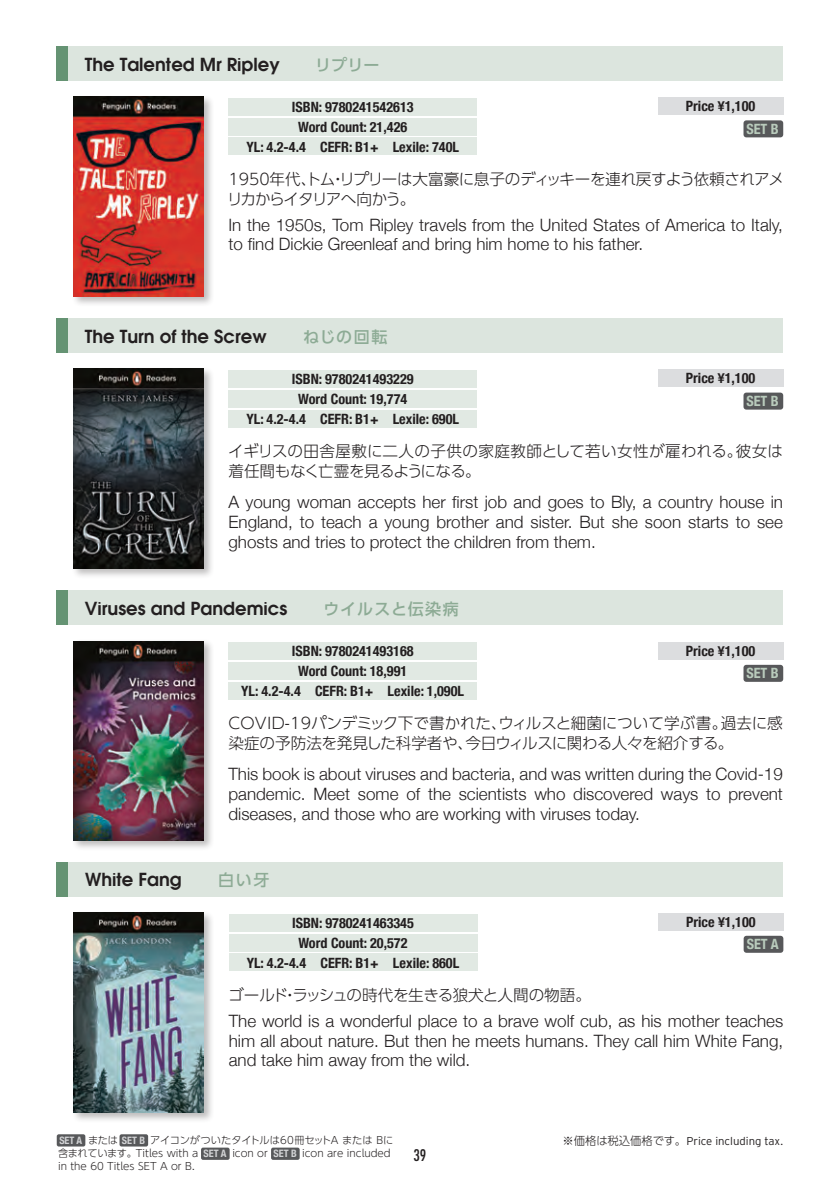
<style>
.page{position:relative;width:840px;height:1191px;background:#fff}
.page>*{position:absolute;margin:0;border:0;box-sizing:border-box;transform-origin:0 0}
.t1{font:600 18px "Avant Garde";color:#231f20}
.t2{font:300 17px/19.8px "Helvetica Neue";color:#231f20;text-align:justify}
.t3{font:500 16px "UD Shin Go Pro";letter-spacing:.06em;color:#8dab95}
.t4{font:300 15.6px/19.8px "UD Shin Go Pro";letter-spacing:-.02em;color:#231f20}
.t5{font:300 15.6px/19.8px "UD Shin Go Pro";color:#231f20}
.t6{font:500 condensed 15.6px "Futura";color:#231f20}
.t7{font:700 condensed 14.2px "Helvetica Neue";color:#231f20}
.t8{font:700 condensed 14.2px "Helvetica Neue";color:#b9cbbc}
.t9{font:300 11.4px "Interstate";color:#231f20}
.t10{font:300 10.2px "UD Shin Go Pro";color:#231f20}
.t11{font:700 condensed 10.2px "Helvetica Neue";color:#d1d2d4}
.s1{font-family:"UD Shin Go Pro";font-weight:300;font-stretch:normal;color:#231f20}
.s2{font-family:"UD Shin Go Pro"}
</style>
<div class="page">
<div style="left:56px;top:46px;width:726px;height:34px;background:#dce5de"></div>
<div style="left:56px;top:318px;width:726px;height:34px;background:#dce5de"></div>
<div style="left:56px;top:590px;width:726px;height:34px;background:#dce5de"></div>
<div style="left:56px;top:46px;width:12px;height:34px;background:#659373"></div>
<div style="left:56px;top:318px;width:12px;height:34px;background:#659373"></div>
<div style="left:56px;top:590px;width:12px;height:34px;background:#659373"></div>
<div style="left:57px;top:862px;width:725px;height:34px;background:#dce5de"></div>
<div style="left:57px;top:862px;width:11px;height:34px;background:#659373"></div>
<div style="left:71px;top:94px;width:143px;height:213px;background:#231f20;opacity:.3"></div>
<img style="left:73px;top:97px;width:130px;height:199px">
<div style="left:71px;top:366px;width:143px;height:213px;background:#231f20;opacity:.3"></div>
<img style="left:73px;top:369px;width:130px;height:199px">
<div style="left:71px;top:638px;width:143px;height:213px;background:#231f20;opacity:.3"></div>
<img style="left:73px;top:641px;width:130px;height:200px">
<div style="left:71px;top:910px;width:143px;height:213px;background:#231f20;opacity:.3"></div>
<img style="left:74px;top:912px;width:130px;height:200px">
<div style="left:57px;top:1134px;width:28px;height:12px;background:#57585a;border-radius:2px"></div>
<div style="left:201px;top:1147px;width:28px;height:12px;background:#57585a;border-radius:2px"></div>
<div style="left:271px;top:1147px;width:28px;height:12px;background:#57585a;border-radius:2px"></div>
<div style="left:119px;top:1134px;width:29px;height:12px;background:#57585a;border-radius:2px"></div>
<div style="left:743px;top:665px;width:39px;height:17px;background:#57585a;border-radius:3px"></div>
<div style="left:743px;top:392px;width:39px;height:17px;background:#57585a;border-radius:3px"></div>
<div style="left:743px;top:120px;width:39px;height:17px;background:#57585a;border-radius:3px"></div>
<div style="left:228px;top:118px;width:248px;height:17px;background:#e1e9e3"></div>
<div style="left:228px;top:390px;width:248px;height:17px;background:#e1e9e3"></div>
<div style="left:228px;top:662px;width:248px;height:17px;background:#e1e9e3"></div>
<div style="left:657px;top:98px;width:125px;height:17px;background:#dcdddf"></div>
<div style="left:657px;top:370px;width:125px;height:17px;background:#dcdddf"></div>
<div style="left:657px;top:642px;width:125px;height:17px;background:#dcdddf"></div>
<div style="left:228px;top:138px;width:248px;height:17px;background:#e1e9e3"></div>
<div style="left:228px;top:410px;width:248px;height:17px;background:#e1e9e3"></div>
<div style="left:228px;top:682px;width:248px;height:17px;background:#e1e9e3"></div>
<div style="left:228px;top:98px;width:248px;height:17px;background:#e1e9e3"></div>
<div style="left:228px;top:370px;width:248px;height:17px;background:#e1e9e3"></div>
<div style="left:228px;top:642px;width:248px;height:17px;background:#e1e9e3"></div>
<div style="left:743px;top:935px;width:40px;height:17px;background:#57585a;border-radius:3px"></div>
<div style="left:228px;top:934px;width:249px;height:17px;background:#e1e9e3"></div>
<div style="left:658px;top:913px;width:125px;height:17px;background:#dcdddf"></div>
<div style="left:228px;top:954px;width:249px;height:17px;background:#e1e9e3"></div>
<div style="left:228px;top:914px;width:249px;height:17px;background:#e1e9e3"></div>
<p class="t1" style="left:85px;top:50px;width:196px">The Talented Mr Ripley</p>
<p class="t3" style="left:315px;top:51px;width:66px">リプリー</p>
<p class="t7" style="left:291px;top:95px;width:123px">ISBN: 9780241542613</p>
<p class="t7" style="left:298px;top:115px;width:111px">Word Count: 21,426</p>
<p class="t7" style="left:246px;top:135px;width:214px">YL: 4.2-4.4 CEFR: B1+ Lexile: 740L</p>
<p class="t7" style="left:685px;top:94px;width:71px">Price ¥1,100</p>
<p class="t8" style="left:746px;top:117px;width:34px">SET B</p>
<p class="t4" style="left:227px;top:168px;width:558px">1950年代、トム・リプリーは大富豪に息子のディッキーを連れ戻すよう依頼されアメリカからイタリアへ向かう。</p>
<p class="t2" style="left:228px;top:213px;width:555px">In the 1950s, Tom Ripley travels from the United States of America to Italy, to find Dickie Greenleaf and bring him home to his father.</p>
<p class="t1" style="left:85px;top:322px;width:183px">The Turn of the Screw</p>
<p class="t3" style="left:303px;top:323px;width:86px">ねじの回転</p>
<p class="t7" style="left:291px;top:367px;width:123px">ISBN: 9780241493229</p>
<p class="t7" style="left:298px;top:387px;width:111px">Word Count: 19,774</p>
<p class="t7" style="left:246px;top:407px;width:214px">YL: 4.2-4.4 CEFR: B1+ Lexile: 690L</p>
<p class="t7" style="left:685px;top:367px;width:71px">Price ¥1,100</p>
<p class="t8" style="left:746px;top:389px;width:34px">SET B</p>
<p class="t5" style="left:228px;top:440px;width:556px">イギリスの田舎屋敷に二人の子供の家庭教師として若い女性が雇われる。彼女は着任間もなく亡霊を見るようになる。</p>
<p class="t2" style="left:228px;top:491px;width:555px">A young woman accepts her first job and goes to Bly, a country house in England, to teach a young brother and sister. But she soon starts to see ghosts and tries to protect the children from them.</p>
<p class="t1" style="left:85px;top:594px;width:204px">Viruses and Pandemics</p>
<p class="t3" style="left:323px;top:595px;width:137px">ウイルスと伝染病</p>
<p class="t7" style="left:291px;top:639px;width:123px">ISBN: 9780241493168</p>
<p class="t7" style="left:298px;top:659px;width:111px">Word Count: 18,991</p>
<p class="t7" style="left:241px;top:679px;width:224px">YL: 4.2-4.4 CEFR: B1+ Lexile: 1,090L</p>
<p class="t7" style="left:685px;top:639px;width:71px">Price ¥1,100</p>
<p class="t8" style="left:746px;top:661px;width:34px">SET B</p>
<p class="t4" style="left:228px;top:713px;width:555px">COVID-19パンデミック下で書かれた、ウィルスと細菌について学ぶ書。過去に感染症の予防法を発見した科学者や、今日ウィルスに関わる人々を紹介する。</p>
<p class="t2" style="left:228px;top:763px;width:555px">This book is about viruses and bacteria, and was written during the Covid-19 pandemic. Meet some of the scientists who discovered ways to prevent diseases, and those who are working with viruses today.</p>
<p class="t1" style="left:85px;top:865px;width:98px">White Fang</p>
<p class="t3" style="left:218px;top:867px;width:53px">白い牙</p>
<p class="t7" style="left:292px;top:911px;width:123px">ISBN: 9780241463345</p>
<p class="t7" style="left:298px;top:930px;width:111px">Word Count: 20,572</p>
<p class="t7" style="left:246px;top:950px;width:214px">YL: 4.2-4.4 CEFR: B1+ Lexile: 860L</p>
<p class="t7" style="left:685px;top:910px;width:71px">Price ¥1,100</p>
<p class="t8" style="left:746px;top:932px;width:33px">SET A</p>
<p class="t4" style="left:228px;top:984px;width:364px">ゴールド・ラッシュの時代を生きる狼犬と人間の物語。</p>
<p class="t2" style="left:228px;top:1009px;width:555px">The world is a wonderful place to a brave wolf cub, as his mother teaches him all about nature. But then he meets humans. They call him White Fang, and take him away from the wild.</p>
<p class="t11" style="left:88px;top:1132px;width:58px"><span class="s1">または</span> SET B</p>
<p class="t10" style="left:150px;top:1132px;width:244px">アイコンがついたタイトルは60冊セットA または Bに</p>
<p class="t9" style="left:562px;top:1134px;width:222px"><span class="s2">※価格は税込価格です。</span>Price including tax.</p>
<p class="t10" style="left:58px;top:1144px;width:142px">含まれています。Titles with a</p>
<p class="t10" style="left:232px;top:1144px;width:37px">icon or</p>
<p class="t10" style="left:302px;top:1144px;width:90px">icon are included</p>
<p class="t10" style="left:58px;top:1157px;width:138px">in the 60 Titles SET A or B.</p>
<p class="t11" style="left:59px;top:1132px;width:24px">SET A</p>
<p class="t6" style="left:413px;top:1145px;width:14px">39</p>
<p class="t11" style="left:203px;top:1145px;width:24px">SET A</p>
<p class="t11" style="left:273px;top:1145px;width:25px">SET B</p>
</div>
